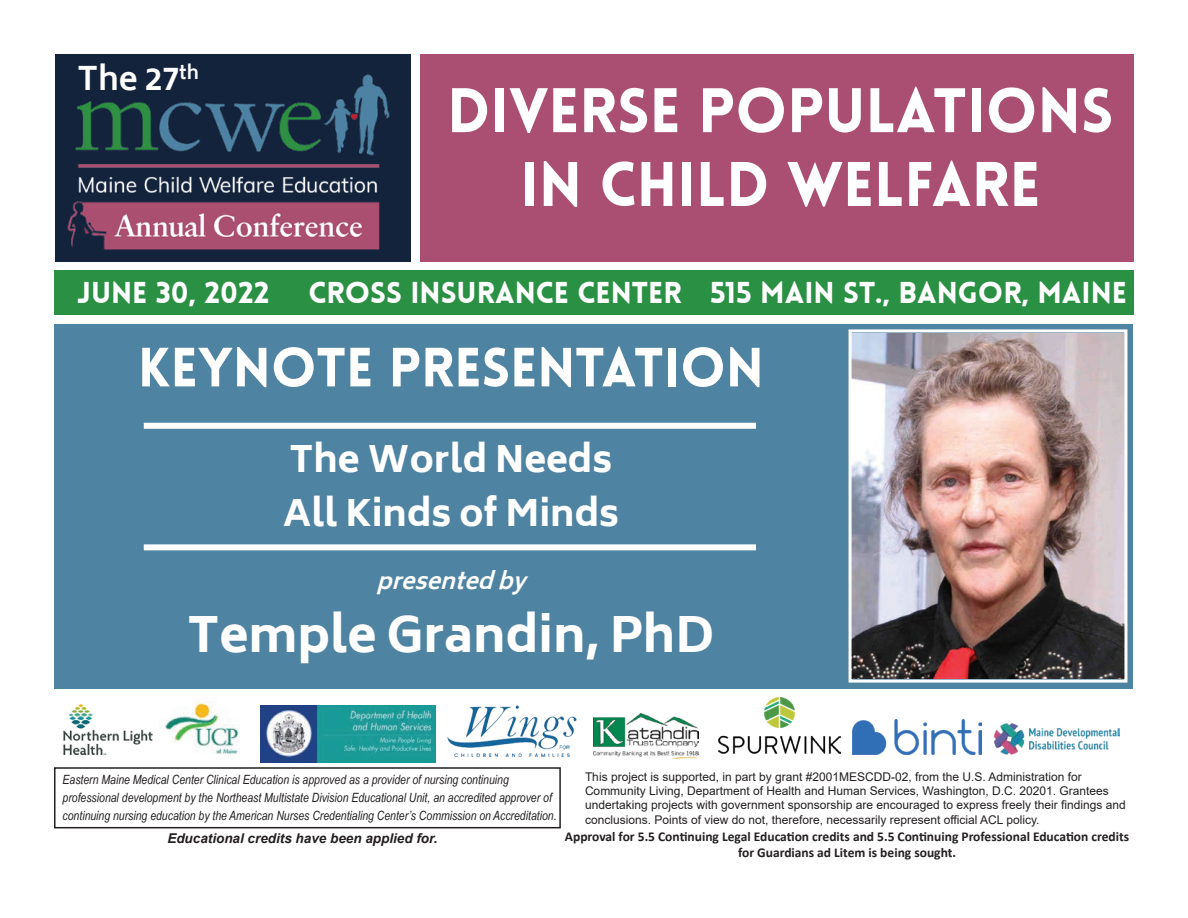
<style>
.page{position:relative;width:1188px;height:918px;background:#fff}
.page>*{position:absolute;margin:0;border:0;box-sizing:border-box;transform-origin:0 0}
.t1{font:900 61.5px/73.8px "Lovelo";color:#fff;text-align:center}
.t2{font:900 54px "Lovelo";color:#fff}
.t3{font:800 48px "Biryani";color:#fff}
.t4{font:800 36px/54px "Biryani";color:#fff}
.t5{font:700 31.5px "Biryani";color:#fff}
.t6{font:900 30px "Lovelo";color:#fff}
.t7{font:italic 700 22.5px "Biryani";color:#fff}
.t8{font:700 13.5px/16.2px "Calibri";color:#231f20;text-align:center}
.t9{font:italic 700 13.5px "Arial";color:#231f20}
.t10{font:italic 12.75px/18px "Arial Narrow";color:#231f20}
.t11{font:12px/14.4px "Arial";color:#231f20}
</style>
<div class="page">
<div style="left:55px;top:55px;width:356px;height:207px;background:#13233c"></div>
<img style="left:67px;top:74px;width:323px;height:176px">
<div style="left:420px;top:55px;width:714px;height:207px;background:#ab4f72"></div>
<div style="left:54px;top:270px;width:1080px;height:44px;background:#2a9043"></div>
<div style="left:55px;top:324px;width:1078px;height:364px;background:#4f83a2"></div>
<div style="left:144px;top:423px;width:612px;height:6px;background:#fff"></div>
<div style="left:144px;top:544px;width:612px;height:6px;background:#fff"></div>
<div style="left:54px;top:767px;width:507px;height:61px;border:2px solid #231f20"></div>
<img style="left:853px;top:333px;width:270px;height:346px">
<div style="left:849px;top:329px;width:278px;height:354px;border:3px solid #fff"></div>
<img style="left:719px;top:697px;width:121px;height:57px">
<img style="left:164px;top:701px;width:76px;height:53px">
<img style="left:260px;top:705px;width:175px;height:57px">
<img style="left:448px;top:706px;width:129px;height:50px">
<img style="left:594px;top:714px;width:104px;height:45px">
<img style="left:63px;top:704px;width:90px;height:52px">
<img style="left:852px;top:720px;width:129px;height:35px">
<img style="left:993px;top:723px;width:127px;height:32px">
<h3 class="t5" style="left:77px;top:60px;width:123px">The 27<sup>th</sup></h3>
<h1 class="t1" style="left:447px;top:75px;width:668px">DIVERSE POPULATIONS<br>IN CHILD WELFARE</h1>
<h3 class="t6" style="left:77px;top:273px;width:194px">JUNE 30, 2022</h3>
<h3 class="t6" style="left:308px;top:273px;width:375px">CROSS INSURANCE CENTER</h3>
<h3 class="t6" style="left:710px;top:273px;width:418px">515 MAIN ST., BANGOR, MAINE</h3>
<h2 class="t2" style="left:138px;top:334px;width:627px">KEYNOTE PRESENTATION</h2>
<h3 class="t4" style="left:283px;top:433px;width:338px">The World Needs<br>All Kinds of Minds</h3>
<h3 class="t7" style="left:376px;top:568px;width:161px">presentedby</h3>
<h3 class="t3" style="left:188px;top:607px;width:528px">Temple Grandin, PhD</h3>
<p class="t11" style="left:585px;top:769px;width:542px">This project is supported, in part by grant #2001MESCDD-02, from the U.S. Administration for Community Living, Department of Health and Human Services, Washington, D.C. 20201. Grantees undertaking projects with government sponsorship are encouraged to express freely their findings and conclusions. Points of view do not, therefore, necessarily represent official ACL policy.</p>
<p class="t10" style="left:63px;top:770px;width:495px">Eastern Maine Medical Center Clinical Education is approved as a provider of nursing continuing professional development by the Northeast Multistate Division Educational Unit, an accredited approver of continuing nursing education by the American Nurses Credentialing Center’s Commission on Accreditation.</p>
<p class="t9" style="left:167px;top:829px;width:272px">Educational credits have been applied for.</p>
<p class="t8" style="left:565px;top:829px;width:566px">Approval for 5.5 Continuing Legal Education credits and 5.5 Continuing Professional Education credits for Guardians ad Litem is being sought.</p>
</div>
